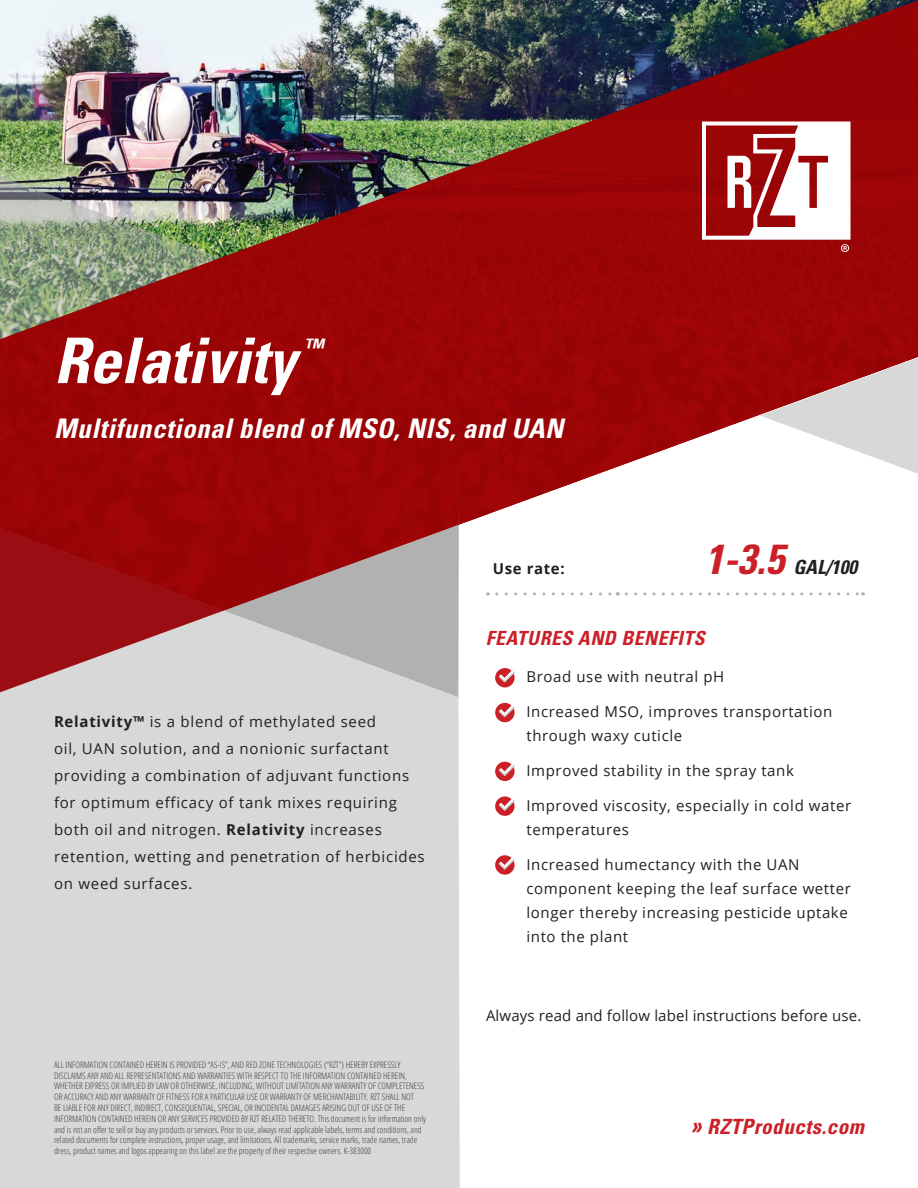
<style>
.page{position:relative;width:918px;height:1188px;background:#fff}
.page>*{position:absolute;margin:0;border:0;box-sizing:border-box;transform-origin:0 0}
.t1{font:italic 700 condensed 63px "Univers LT Std";color:#fff}
.t2{font:italic 700 condensed 27px "Univers LT Std";letter-spacing:.02em;color:#fff}
.t3{font:italic 700 condensed 22.8px "Univers LT Std";color:#fff}
.t4{font:italic 700 condensed 21px "Univers LT Std";letter-spacing:.025em;color:#cb2027}
.t5{font:italic 700 condensed 19.5px "Univers LT Std";letter-spacing:.03em;color:#cb2027}
.t6{font:italic 700 condensed 19.5px "Univers LT Std";color:#231f20}
.t7{font:15px/27px "Open Sans";letter-spacing:.04em;color:#231f20}
.t8{font:15px "Open Sans";letter-spacing:.01em;color:#231f20}
.t9{font:700 15px "Open Sans";letter-spacing:.04em;color:#231f20}
.t10{font:300 condensed 9px/10.8px "Open Sans";color:#3e3e3f}
.s1{font-size:42px;color:#cb2027}
.s2{font-weight:700}
.s3{font-size:24px}
</style>
<div class="page">
<div style="left:0;top:697px;width:460px;height:491px;background:#d7d8d7"></div>
<svg style="left:0;top:611px;width:459px;height:86px;background:#be9e9e"></svg>
<img style="left:0;top:0;width:918px;height:611px">
<svg style="left:760px;top:353px;width:158px;height:126px"></svg>
<svg style="left:702px;top:121px;width:148px;height:131px"></svg>
<hr style="left:488px;top:592px;width:129px;height:3px;background:#fff">
<hr style="left:617px;top:592px;width:246px;height:3px;background:#fff">
<svg style="left:497px;top:592px;width:121px;height:3px"></svg>
<svg style="left:626px;top:592px;width:238px;height:3px"></svg>
<div style="left:495px;top:668px;width:20px;height:19px;background:#cb2027;border-radius:50%"></div>
<svg style="left:499px;top:670px;width:16px;height:12px"></svg>
<div style="left:495px;top:703px;width:20px;height:19px;background:#cb2027;border-radius:50%"></div>
<svg style="left:499px;top:705px;width:16px;height:12px"></svg>
<div style="left:495px;top:762px;width:20px;height:19px;background:#cb2027;border-radius:50%"></div>
<svg style="left:499px;top:764px;width:16px;height:12px"></svg>
<svg style="left:495px;top:796px;width:20px;height:20px"></svg>
<svg style="left:499px;top:798px;width:16px;height:13px"></svg>
<svg style="left:495px;top:855px;width:20px;height:20px"></svg>
<svg style="left:499px;top:857px;width:16px;height:12px"></svg>
<h1 class="t1" style="left:54px;top:322px;width:243px">Relativity</h1>
<h3 class="t3" style="left:303px;top:333px;width:21px">™</h3>
<h2 class="t2" style="left:54px;top:412px;width:511px">Multifunctional blend of MSO, NIS, and UAN</h2>
<h3 class="t9" style="left:493px;top:558px;width:73px">Use rate:</h3>
<h3 class="t6" style="left:705px;top:555px;width:154px"><span class="s1">1-3.5</span> GAL/100</h3>
<p class="t7" style="left:54px;top:708px;width:372px"><span class="s2">Relativity™</span> is a blend of methylated seed<br>oil, UAN solution, and a nonionic surfactant providing a combination of adjuvant functions for optimum efficacy of tank mixes requiring both oil and nitrogen. <span class="s2">Relativity</span> increases retention, wetting and penetration of herbicides on weed surfaces.</p>
<p class="t10" style="left:54px;top:1059px;width:373px">ALL INFORMATION CONTAINED HEREIN IS PROVIDED “AS-IS”, AND RED ZONE TECHNOLOGIES (“RZT”) HEREBY EXPRESSLY DISCLAIMS ANY AND ALL REPRESENTATIONS AND WARRANTIES WITH RESPECT TO THE INFORMATION CONTAINED HEREIN, WHETHER EXPRESS OR IMPLIED BY LAW OR OTHERWISE, INCLUDING, WITHOUT LIMITATION ANY WARRANTY OF COMPLETENESS OR ACCURACY AND ANY WARRANTY OF FITNESS FOR A PARTICULAR USE OR WARRANTY OF MERCHANTABILITY. RZT SHALL NOT<br>BE LIABLE FOR ANY DIRECT, INDIRECT, CONSEQUENTIAL, SPECIAL, OR INCIDENTAL DAMAGES ARISING OUT OF USE OF THE INFORMATION CONTAINED HEREIN OR ANY SERVICES PROVIDED BY RZT RELATED THERETO. This document is for information only and is not an offer to sell or buy any products or services. Prior to use, always read applicable labels, terms and conditions, and related documents for complete instructions, proper usage, and limitations. All trademarks, service marks, trade names, trade dress, product names and logos appearing on this label are the property of their respective owners. K-383000</p>
<h3 class="t5" style="left:486px;top:626px;width:220px">FEATURES AND BENEFITS</h3>
<h3 class="t7" style="left:526px;top:663px;width:199px">Broad use with neutral pH</h3>
<h3 class="t7" style="left:526px;top:699px;width:307px;line-height:24px">Increased MSO, improves transportation through waxy cuticle</h3>
<h3 class="t7" style="left:526px;top:757px;width:269px">Improved stability in the spray tank</h3>
<h3 class="t7" style="left:526px;top:793px;width:326px;line-height:24px">Improved viscosity, especially in cold water temperatures</h3>
<h3 class="t7" style="left:526px;top:852px;width:326px;line-height:24px">Increased humectancy with the UAN component keeping the leaf surface wetter longer thereby increasing pesticide uptake into the plant</h3>
<h3 class="t8" style="left:486px;top:1005px;width:377px">Always read and follow label instructions before use.</h3>
<h3 class="t4" style="left:691px;top:1114px;width:175px"><span class="s3">»</span> RZTProducts.com</h3>
</div>
